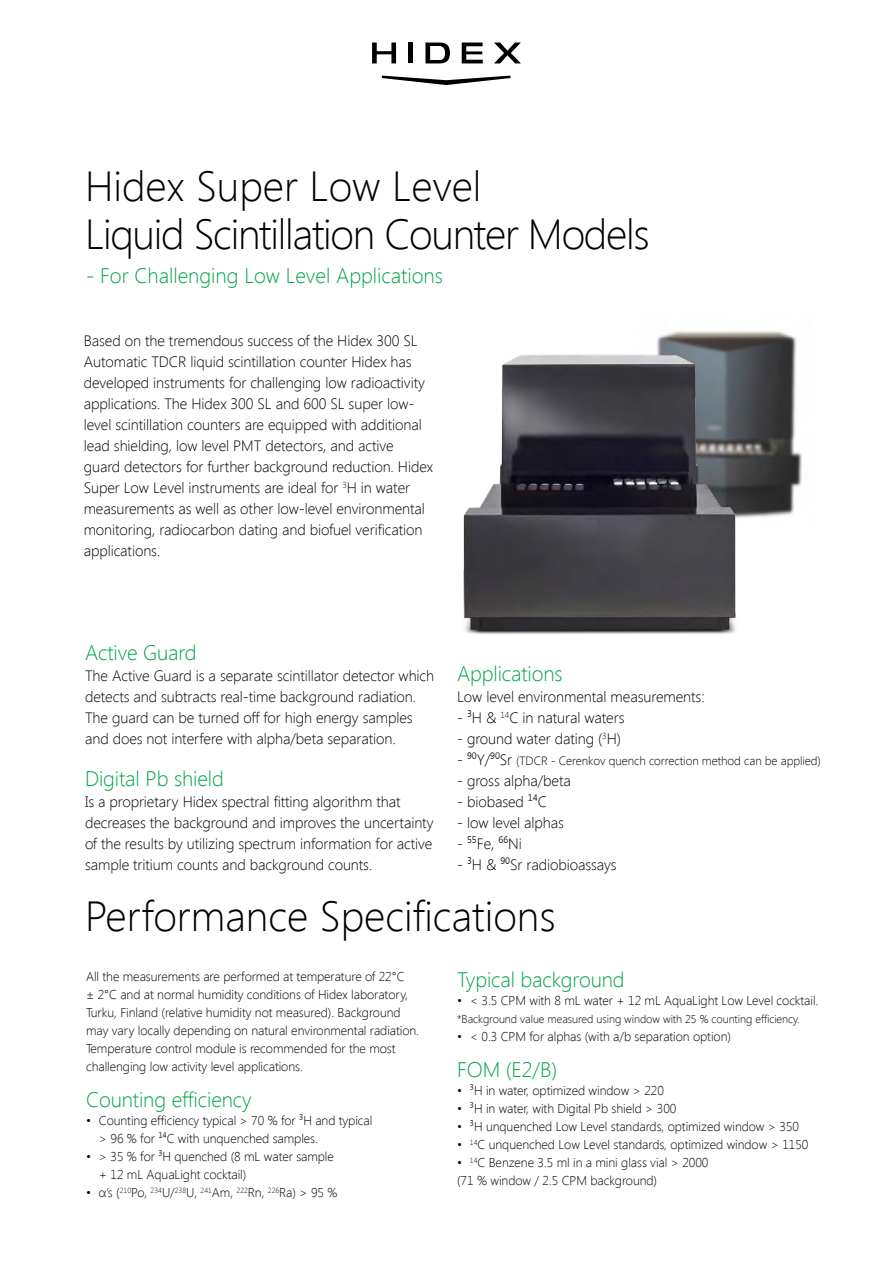
<style>
.page{position:relative;width:893px;height:1263px;background:#fff}
.page>*{position:absolute;margin:0;border:0;box-sizing:border-box;transform-origin:0 0}
.t1{font:300 42px/48px "Segoe UI";letter-spacing:-.03em;color:#000}
.t2{font:300 42px "Segoe UI";color:#000}
.t3{font:300 21px "Segoe UI";letter-spacing:-.005em;color:#00a448}
.t4{font:300 15px/21px "Segoe UI";letter-spacing:-.005em;color:#000}
.t5{font:300 12.75px/18px "Segoe UI";letter-spacing:-.005em;color:#000}
.t6{font:300 12px "Segoe UI";letter-spacing:-.005em;color:#000}
.t7{font:300 11.25px "Segoe UI";letter-spacing:-.005em;color:#000}
.s1{font-size:15px}
</style>
<div class="page">
<img style="left:669px;top:331px;width:133px;height:186px">
<img style="left:463px;top:334px;width:296px;height:301px">
<svg style="left:425px;top:43px;width:25px;height:20px"></svg>
<svg style="left:382px;top:76px;width:128px;height:9px"></svg>
<svg style="left:494px;top:43px;width:27px;height:20px"></svg>
<div style="left:408px;top:43px;width:5px;height:20px;background:#000"></div>
<svg style="left:372px;top:43px;width:24px;height:20px"></svg>
<svg style="left:462px;top:43px;width:21px;height:20px"></svg>
<h1 class="t1" style="left:85px;top:160px;width:566px">Hidex Super Low Level<br>Liquid Scintillation Counter Models</h1>
<h2 class="t3" style="left:86px;top:261px;width:358px">- For Challenging Low Level Applications</h2>
<p class="t4" style="left:84px;top:329px;width:351px">Based on the tremendous success of the Hidex 300 SL Automatic TDCR liquid scintillation counter Hidex has developed instruments for challenging low radioactivity applications. The Hidex 300 SL and 600 SL super low&shy;level scintillation counters are equipped with additional lead shielding, low level PMT detectors, and active guard detectors for further background reduction. Hidex Super Low Level instruments are ideal for <sup>3</sup>H in water measurements as well as other low-level environmental monitoring, radiocarbon dating and biofuel verification applications.</p>
<h2 class="t3" style="left:85px;top:638px;width:113px">Active Guard</h2>
<p class="t4" style="left:85px;top:664px;width:351px">The Active Guard is a separate scintillator detector which detects and subtracts real-time background radiation.<br>The guard can be turned off for high energy samples and does not interfere with alpha/beta separation.</p>
<h2 class="t3" style="left:85px;top:764px;width:140px">Digital Pb shield</h2>
<p class="t4" style="left:85px;top:790px;width:350px">Is a proprietary Hidex spectral fitting algorithm that decreases the background and improves the uncertainty of the results by utilizing spectrum information for active sample tritium counts and background counts.</p>
<h2 class="t3" style="left:457px;top:659px;width:107px">Applications</h2>
<p class="t4" style="left:457px;top:686px;width:249px">Low level environmental measurements:</p>
<p class="t4" style="left:457px;top:707px;width:169px">- ³H &amp; <sup>14</sup>C in natural waters</p>
<p class="t4" style="left:457px;top:728px;width:165px">- ground water dating (<sup>3</sup>H)</p>
<p class="t6" style="left:457px;top:752px;width:365px"><span class="s1">- ⁹⁰Y/⁹⁰Sr</span> (TDCR - Cerenkov quench correction method can be applied)</p>
<p class="t4" style="left:457px;top:770px;width:115px">- gross alpha/beta</p>
<p class="t4" style="left:457px;top:791px;width:91px">- biobased ¹⁴C</p>
<p class="t4" style="left:457px;top:812px;width:108px">- low level alphas</p>
<p class="t4" style="left:457px;top:833px;width:66px">- ⁵⁵Fe, ⁶⁶Ni</p>
<p class="t4" style="left:457px;top:854px;width:161px">- ³H &amp; ⁹⁰Sr radiobioassays</p>
<h1 class="t2" style="left:85px;top:887px;width:472px">Performance Specifications</h1>
<p class="t5" style="left:86px;top:967px;width:334px">All the measurements are performed at temperature of 22°C<br>± 2°C and at normal humidity conditions of Hidex laboratory, Turku, Finland (relative humidity not measured). Background may vary locally depending on natural environmental radiation.<br>Temperature control module is recommended for the most challenging low activity level applications.</p>
<h2 class="t3" style="left:86px;top:1085px;width:167px">Counting efficiency</h2>
<p class="t5" style="left:99px;top:1111px;width:275px;text-indent:-13px">• Counting efficiency typical &gt; 70 % for ³H and typical &gt; 96 % for ¹⁴C with unquenched samples.</p>
<p class="t5" style="left:99px;top:1147px;width:237px;text-indent:-13px">• &gt; 35 % for ³H quenched (8 mL water sample + 12 mL AquaLight cocktail)</p>
<p class="t5" style="left:86px;top:1183px;width:253px">• α’s (<sup>210</sup>Po, <sup>234</sup>U/<sup>238</sup>U, <sup>241</sup>Am, <sup>222</sup>Rn, <sup>226</sup>Ra) &gt; 95 %</p>
<h2 class="t3" style="left:457px;top:965px;width:169px">Typical background</h2>
<p class="t5" style="left:457px;top:991px;width:363px">• &lt; 3.5 CPM with 8 mL water + 12 mL AquaLight Low Level cocktail.</p>
<p class="t7" style="left:457px;top:1011px;width:344px">*Background value measured using window with 25 % counting efficiency.</p>
<p class="t5" style="left:457px;top:1027px;width:275px">• &lt; 0.3 CPM for alphas (with a/b separation option)</p>
<h2 class="t3" style="left:457px;top:1055px;width:102px">FOM (E2/B)</h2>
<p class="t5" style="left:457px;top:1081px;width:208px">• ³H in water, optimized window &gt; 220</p>
<p class="t5" style="left:457px;top:1099px;width:221px">• ³H in water, with Digital Pb shield &gt; 300</p>
<p class="t5" style="left:457px;top:1117px;width:344px">• ³H unquenched Low Level standards, optimized window &gt; 350</p>
<p class="t5" style="left:457px;top:1135px;width:353px">• <sup>14</sup>C unquenched Low Level standards, optimized window &gt; 1150</p>
<p class="t5" style="left:457px;top:1153px;width:253px">• <sup>14</sup>C Benzene 3.5 ml in a mini glass vial &gt; 2000 (71 % window / 2.5 CPM background)</p>
</div>
